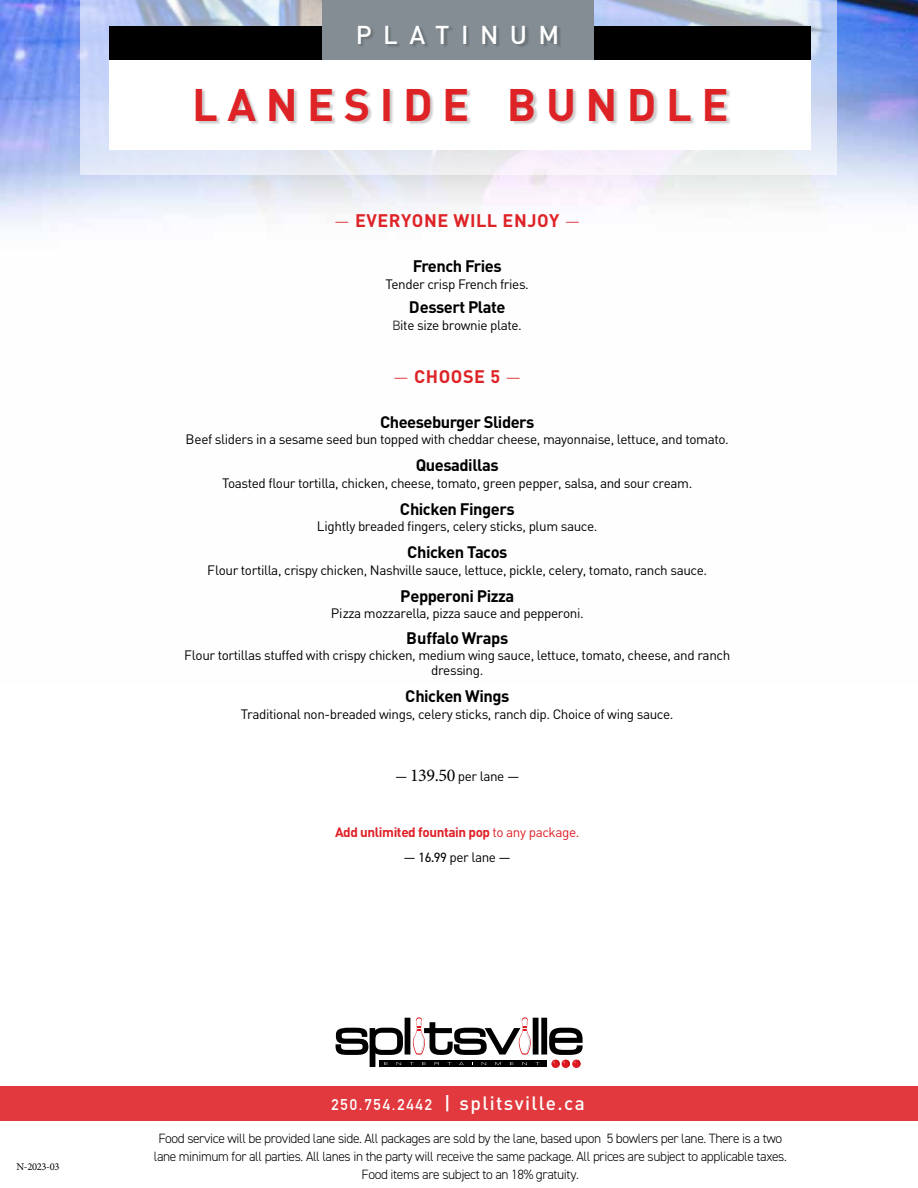
<style>
.page{position:relative;width:918px;height:1188px;background:#fff}
.page>*{position:absolute;margin:0;border:0;box-sizing:border-box;transform-origin:0 0}
.t1{font:700 45px "DIN";letter-spacing:.21em;color:#de2327}
.t2{font:500 25.5px "DIN";letter-spacing:.45em;color:#fff}
.t3{font:500 19.05px "DIN";letter-spacing:.07em;color:#fff}
.t4{font:700 18px "DIN";letter-spacing:.03em;color:#de2327}
.t5{font:700 16.5px "DIN";letter-spacing:-.03em;color:#000}
.t6{font:13.5px/15px "DIN";letter-spacing:-.03em;color:#000;text-align:center}
.t7{font:300 13.5px/18px "DIN2014";letter-spacing:-.03em;color:#000;text-align:center}
.t8{font:700 13.5px "DIN";letter-spacing:-.03em;color:#df1f26}
.t9{font:10.5px "Minion Pro";letter-spacing:-.03em;color:#000}
.s1{font-weight:300}
.s2{font-family:"DIN2014";font-weight:300}
.s3{font-family:"Minion Pro";font-size:18px}
.s4{font-weight:400}
.s5{font-family:"DIN2014"}
.s6{font-family:"DIN Alternate";font-weight:700;font-size:15.3px}
</style>
<div class="page">
<img style="left:0;top:0;width:918px;height:228px">
<svg style="left:80px;top:0;width:757px;height:176px;background:#d3daeb"></svg>
<div style="left:109px;top:33px;width:702px;height:117px;background:#fff"></div>
<div style="left:109px;top:27px;width:702px;height:33px;background:#000"></div>
<div style="left:323px;top:0;width:271px;height:60px;background:#838d93"></div>
<div style="left:197px;top:90px;width:533px;height:35px;background:#000;opacity:.2"></div>
<div style="left:359px;top:26px;width:202px;height:22px;background:#000;opacity:.2"></div>
<div style="left:0;top:1086px;width:918px;height:34px;background:#e1393d"></div>
<svg style="left:336px;top:1017px;width:247px;height:50px"></svg>
<p class="t9" style="left:16px;top:1160px;width:44px">N-2023-03</p>
<h2 class="t2" style="left:356px;top:19px;width:205px">PLATINUM</h2>
<h1 class="t1" style="left:192px;top:76px;width:538px">LANESIDE BUNDLE</h1>
<h3 class="t4" style="left:334px;top:209px;width:248px"><span class="s1">—</span> EVERYONE WILL ENJOY <span class="s1">—</span></h3>
<p class="t5" style="left:413px;top:256px;width:91px">French Fries</p>
<p class="t6" style="left:386px;top:276px;width:145px">Tender crisp French fries.</p>
<p class="t5" style="left:409px;top:296px;width:98px">Dessert Plate</p>
<p class="t6" style="left:393px;top:317px;width:131px"><span class="s2">B</span>ite size brownie plate.</p>
<h3 class="t4" style="left:393px;top:364px;width:130px"><span class="s1">—</span> CHOOSE 5 <span class="s1">—</span></h3>
<p class="t5" style="left:380px;top:411px;width:156px">Cheeseburger Sliders</p>
<p class="t6" style="left:186px;top:431px;width:545px">Beef sliders in a sesame seed bun topped with cheddar cheese, mayonnaise, lettuce, and tomato.</p>
<p class="t5" style="left:416px;top:454px;width:84px">Quesadillas</p>
<p class="t6" style="left:222px;top:475px;width:472px">Toasted flour tortilla, chicken, cheese, tomato, green pepper, salsa, and sour cream.</p>
<p class="t5" style="left:400px;top:498px;width:116px">Chicken Fingers</p>
<p class="t6" style="left:317px;top:518px;width:282px">Lightly breaded fingers, celery sticks, plum sauce.</p>
<p class="t5" style="left:407px;top:541px;width:102px">Chicken Tacos</p>
<p class="t6" style="left:207px;top:562px;width:501px">Flour tortilla, crispy chicken, Nashville sauce, lettuce, pickle, celery, tomato, ranch sauce.</p>
<p class="t5" style="left:400px;top:585px;width:116px">Pepperoni Pizza</p>
<p class="t6" style="left:331px;top:605px;width:254px">Pizza mozzarella, pizza sauce and pepperoni.</p>
<p class="t5" style="left:406px;top:627px;width:104px">Buffalo Wraps</p>
<p class="t6" style="left:184px;top:648px;width:548px">Flour tortillas stuffed with crispy chicken, medium wing sauce, lettuce, tomato, cheese, and ranch dressing.</p>
<p class="t5" style="left:405px;top:686px;width:106px">Chicken Wings</p>
<p class="t6" style="left:241px;top:706px;width:434px">Traditional non-breaded wings, celery sticks, ranch dip. Choice of wing sauce.</p>
<p class="t6" style="left:395px;top:768px;width:126px">— <span class="s3">139.50</span> per lane —</p>
<p class="t8" style="left:335px;top:823px;width:246px">Add unlimited fountain pop <span class="s4">to any package.</span></p>
<p class="t6" style="left:404px;top:850px;width:109px">— <span class="s5">16.99</span> per lane —</p>
<h3 class="t3" style="left:331px;top:1091px;width:255px"><span class="s6">250.754.2442</span> | splitsville.ca</h3>
<p class="t7" style="left:154px;top:1130px;width:635px">Food service will be provided lane side. All packages are sold by the lane, based upon 5 bowlers per lane. There is a two lane minimum for all parties. All lanes in the party will receive the same package. All prices are subject to applicable taxes.<br>Food items are subject to an 18% gratuity.</p>
</div>
